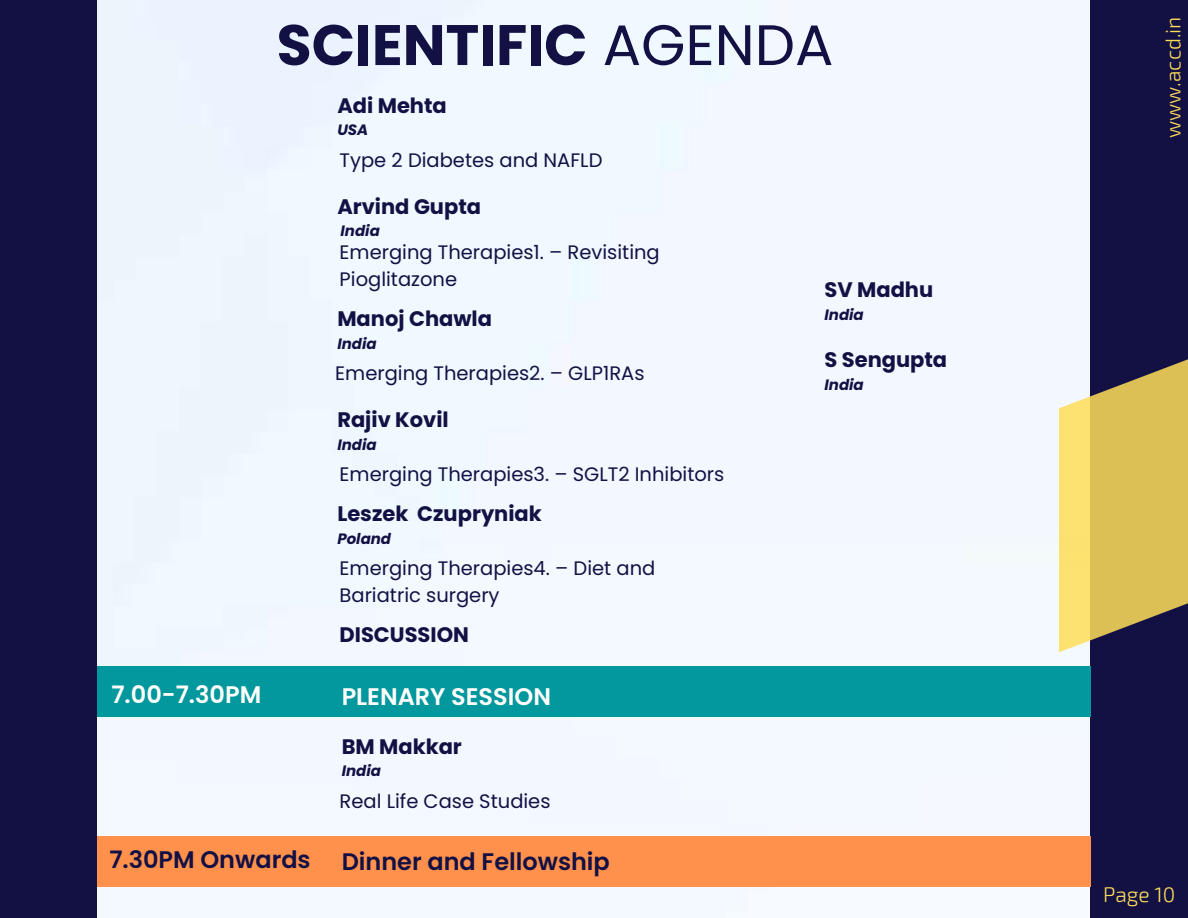
<style>
.page{position:relative;width:1188px;height:918px;background:#fff}
.page>*{position:absolute;margin:0;border:0;box-sizing:border-box;transform-origin:0 0}
.t1{font:700 57px "Poppins";color:#131144}
.t2{font:600 24px "Poppins";color:#131144}
.t3{font:600 24px "Poppins";color:#fffefb}
.t4{font:700 21px "Poppins";color:#131144}
.t5{font:300 21px "Exo 2";color:#ffde59}
.t6{font:19.5px/27px "Poppins";color:#131144}
.t7{font:italic 700 15px "Poppins";color:#131144}
.s1{font-weight:400}
</style>
<div class="page">
<div style="left:97px;top:0;width:993px;height:918px;background:#f3f7ff"></div>
<div style="left:1090px;top:0;width:98px;height:918px;background:#131144"></div>
<svg style="left:1059px;top:283px;width:129px;height:369px;fill:#dcc055"></svg>
<div style="left:96px;top:666px;width:995px;height:51px;background:#03989e"></div>
<div style="left:96px;top:837px;width:995px;height:50px;background:#ff914d"></div>
<div style="left:0;top:0;width:97px;height:918px;background:#131144"></div>
<h1 class="t1" style="left:277px;top:5px;width:558px">SCIENTIFIC <span class="s1">AGENDA</span></h1>
<p class="t4" style="left:337px;top:91px;width:111px">Adi Mehta</p>
<p class="t7" style="left:337px;top:120px;width:32px">USA</p>
<p class="t6" style="left:340px;top:147px;width:264px">Type 2 Diabetes and NAFLD</p>
<p class="t4" style="left:337px;top:192px;width:145px">Arvind Gupta</p>
<p class="t7" style="left:341px;top:220px;width:41px">India</p>
<p class="t6" style="left:340px;top:239px;width:322px">Emerging Therapies1. – Revisiting<br>Pioglitazone</p>
<p class="t4" style="left:337px;top:304px;width:156px">Manoj Chawla</p>
<p class="t7" style="left:337px;top:333px;width:41px">India</p>
<p class="t6" style="left:335px;top:360px;width:311px">Emerging Therapies2. – GLP1RAs</p>
<p class="t4" style="left:337px;top:405px;width:113px">Rajiv Kovil</p>
<p class="t7" style="left:337px;top:434px;width:41px">India</p>
<p class="t6" style="left:340px;top:461px;width:386px">Emerging Therapies3. – SGLT2 Inhibitors</p>
<p class="t4" style="left:337px;top:499px;width:206px">Leszek Czupryniak</p>
<p class="t7" style="left:337px;top:528px;width:55px">Poland</p>
<p class="t6" style="left:340px;top:555px;width:317px">Emerging Therapies4. – Diet and<br>Bariatric surgery</p>
<p class="t4" style="left:340px;top:620px;width:131px">DISCUSSION</p>
<p class="t3" style="left:111px;top:678px;width:151px">7.00-7.30PM</p>
<p class="t3" style="left:342px;top:680px;width:211px">PLENARY SESSION</p>
<p class="t4" style="left:342px;top:732px;width:122px">BM Makkar</p>
<p class="t7" style="left:342px;top:760px;width:41px">India</p>
<p class="t6" style="left:340px;top:787px;width:212px">Real Life Case Studies</p>
<p class="t2" style="left:109px;top:843px;width:203px">7.30PM Onwards</p>
<p class="t2" style="left:342px;top:845px;width:270px">Dinner and Fellowship</p>
<p class="t4" style="left:824px;top:275px;width:110px">SV Madhu</p>
<p class="t7" style="left:824px;top:304px;width:41px">India</p>
<p class="t4" style="left:824px;top:345px;width:124px">S Sengupta</p>
<p class="t7" style="left:824px;top:374px;width:41px">India</p>
<p class="t5" style="left:1160px;top:138px;width:123px;rotate:-90deg">www.accd.in</p>
<p class="t5" style="left:1103px;top:881px;width:74px">Page 10</p>
</div>
